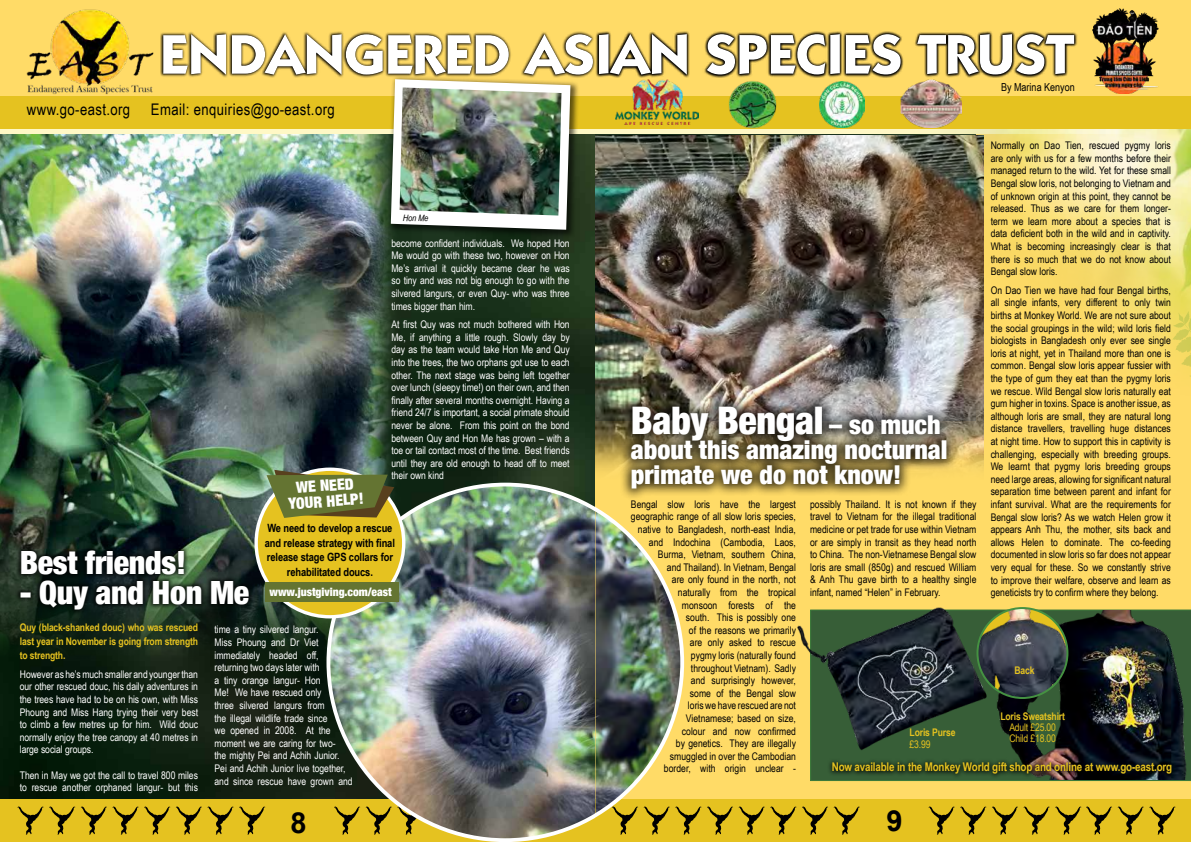
<style>
.page{position:relative;width:1191px;height:842px;background:#fff}
.page>*{position:absolute;margin:0;border:0;box-sizing:border-box;transform-origin:0 0}
.t1{font:700 56.2px "Itc Kabel";color:#fff}
.t2{font:900 condensed 38px "Helvetica Neue";letter-spacing:-.01em;color:#fff}
.t3{font:900 condensed 32px "Helvetica Neue";letter-spacing:-.01em;color:#fff}
.t4{font:700 29px "Arial";color:#000}
.t5{font:900 condensed 26px/25px "Helvetica Neue";color:#fff}
.t6{font:16px "Arial Narrow";letter-spacing:.025em;color:#000}
.t7{font:900 condensed 15.6px/15.6px "Helvetica Neue";color:#fff;text-align:center}
.t8{font:700 12px "Arial Narrow";letter-spacing:-.015em;color:#e5c220}
.t9{font:900 condensed 11.5px "Helvetica Neue";color:#fff}
.t10{font:700 11.4px/14.6px "Arial Narrow";letter-spacing:-.01em;color:#000;text-align:center}
.t11{font:11px "Arial Narrow";color:#000}
.t12{font:10.5px/12.6px "Arial Narrow";color:#000;text-align:justify}
.t13{font:10.5px/12.6px "Arial Narrow";letter-spacing:-.005em;color:#fff;text-align:justify}
.t14{font:700 10.5px/14px "Arial Narrow";letter-spacing:-.015em;color:#e5c220;text-align:justify}
.t15{font:10.5px/11px "Arial Narrow";letter-spacing:-.015em;color:#e5c220}
.t16{font:italic 9px "Arial Narrow";color:#000}
.s1{font-size:26px}
</style>
<div class="page">
<img style="left:0;top:135px;width:595px;height:664px">
<div style="left:0;top:0;width:595px;height:129px;background:#ffdb67"></div>
<div style="left:0;top:799px;width:595px;height:43px;background:#e5c220"></div>
<svg style="left:176px;top:806px;width:89px;height:28px"></svg>
<svg style="left:81px;top:806px;width:89px;height:28px"></svg>
<svg style="left:18px;top:806px;width:57px;height:28px"></svg>
<div style="left:0;top:97px;width:595px;height:32px;background:#e5c220"></div>
<img style="left:26px;top:9px;width:127px;height:86px">
<img style="left:0;top:135px;width:400px;height:524px">
<div style="left:15px;top:545px;width:240px;height:70px;background:#000;opacity:.75"></div>
<div style="left:387px;top:75px;width:192px;height:163px;background:#000;opacity:.59"></div>
<svg style="left:391px;top:88px;width:179px;height:142px"></svg>
<img style="left:399px;top:88px;width:162px;height:128px">
<img style="left:326px;top:483px;width:269px;height:359px">
<div style="left:256px;top:469px;width:148px;height:148px;background:#e5c220;border-radius:50%"></div>
<div style="left:254px;top:467px;width:151px;height:151px;border:3px solid #fff;border-radius:50%"></div>
<svg style="left:266px;top:470px;width:128px;height:48px"></svg>
<div style="left:265px;top:583px;width:133px;height:19px;background:#647432"></div>
<svg style="left:150px;top:9px;width:445px;height:79px"></svg>
<div style="left:595px;top:135px;width:596px;height:666px;background:#ffdb67"></div>
<img style="left:876px;top:129px;width:315px;height:200px">
<div style="left:595px;top:0;width:596px;height:128px;background:#ffdb67"></div>
<div style="left:595px;top:97px;width:596px;height:32px;background:#e5c220"></div>
<svg style="left:1172px;top:311px;width:19px;height:66px"></svg>
<img style="left:727px;top:88px;width:51px;height:43px">
<img style="left:616px;top:88px;width:82px;height:37px">
<img style="left:1107px;top:10px;width:52px;height:84px">
<div style="left:595px;top:799px;width:596px;height:43px;background:#e5c220"></div>
<svg style="left:992px;top:806px;width:57px;height:28px"></svg>
<svg style="left:960px;top:806px;width:26px;height:28px"></svg>
<svg style="left:928px;top:806px;width:26px;height:28px"></svg>
<svg style="left:802px;top:806px;width:58px;height:28px"></svg>
<svg style="left:707px;top:806px;width:89px;height:28px"></svg>
<svg style="left:595px;top:8px;width:536px;height:80px"></svg>
<img style="left:900px;top:80px;width:62px;height:48px">
<svg style="left:1149px;top:806px;width:26px;height:28px"></svg>
<svg style="left:1055px;top:806px;width:88px;height:28px"></svg>
<img style="left:819px;top:82px;width:46px;height:45px">
<img style="left:595px;top:135px;width:389px;height:336px">
<div style="left:619px;top:395px;width:339px;height:106px;background:#000;opacity:.75"></div>
<svg style="left:810px;top:609px;width:381px;height:172px"></svg>
<img style="left:797px;top:607px;width:196px;height:145px">
<img style="left:988px;top:611px;width:203px;height:168px">
<img style="left:977px;top:608px;width:90px;height:90px;border-radius:45px">
<div style="left:976px;top:607px;width:92px;height:92px;border:2px solid #459142;border-radius:50%"></div>
<div style="left:827px;top:757px;width:349px;height:22px;background:#000;opacity:.75"></div>
<img style="left:595px;top:482px;width:106px;height:353px">
<h1 class="t1" style="left:160px;top:20px;width:915px">ENDANGERED ASIAN SPECIES TRUST</h1>
<h3 class="t6" style="left:27px;top:98px;width:105px">www.go-east.org</h3>
<h3 class="t6" style="left:151px;top:98px;width:185px">Email: enquiries@go-east.org</h3>
<h3 class="t7" style="left:287px;top:479px;width:77px;rotate:-4deg">WE NEED<br>YOUR HELP!</h3>
<p class="t16" style="left:403px;top:211px;width:27px;rotate:3deg">Hon Me</p>
<p class="t13" style="left:391px;top:236px;width:180px">become confident individuals. We hoped Hon Me would go with these two, however on Hon Me’s arrival it quickly became clear he was so tiny and was not big enough to go with the silvered langurs, or even Quy- who was three times bigger than him.</p>
<p class="t13" style="left:391px;top:318px;width:180px">At first Quy was not much bothered with Hon Me, if anything a little rough. Slowly day by day as the team would take Hon Me and Quy into the trees, the two orphans got use to each other. The next stage was being left together over lunch (sleepy time!) on their own, and then finally after several months overnight. Having a friend 24/7 is important, a social primate should never be alone. From this point on the bond between Quy and Hon Me has grown – with a toe or tail contact most of the time. Best friends until they are old enough to head off to meet their own kind</p>
<h3 class="t3" style="left:20px;top:536px;width:168px">Best friends!</h3>
<h3 class="t3" style="left:20px;top:566px;width:231px">- Quy and Hon Me</h3>
<p class="t10" style="left:265px;top:520px;width:132px">We need to develop a rescue and release strategy with final release stage GPS collars for rehabilitated doucs.</p>
<p class="t9" style="left:269px;top:582px;width:124px">www.justgiving.com/east</p>
<p class="t14" style="left:20px;top:619px;width:180px">Quy (black-shanked douc) who was rescued last year in November is going from strength to strength.</p>
<p class="t13" style="left:20px;top:667px;width:180px">However as he’s much smaller and younger than our other rescued douc, his daily adventures in the trees have had to be on his own, with Miss Phoung and Miss Hang trying their very best to climb a few metres up for him. Wild douc normally enjoy the tree canopy at 40 metres in large social groups.</p>
<p class="t13" style="left:20px;top:768px;width:180px">Then in May we got the call to travel 800 miles to rescue another orphaned langur- but this</p>
<p class="t13" style="left:214px;top:623px;width:139px;text-align:left">time a tiny silvered langur.<br>Miss Phoung and Dr Viet immediately headed off, returning two days later with<br>a tiny orange langur- Hon<br>Me! We have rescued only<br>three silvered langurs from<br>the illegal wildlife trade since<br>we opened in 2008. At the moment we are caring for two-<br>the mighty Pei and Achih Junior.<br>Pei and Achih Junior live together, and since rescue have grown and</p>
<h3 class="t4" style="left:290px;top:804px;width:18px">8</h3>
<p class="t11" style="left:1001px;top:79px;width:75px">By Marina Kenyon</p>
<p class="t12" style="left:990px;top:139px;width:182px">Normally on Dao Tien, rescued pygmy loris are only with us for a few months before their managed return to the wild. Yet for these small Bengal slow loris, not belonging to Vietnam and of unknown origin at this point, they cannot be released. Thus as we care for them longer&shy;term we learn more about a species that is data deficient both in the wild and in captivity.<br>What is becoming increasingly clear is that there is so much that we do not know about Bengal slow loris.</p>
<p class="t12" style="left:990px;top:283px;width:182px">On Dao Tien we have had four Bengal births, all single infants, very different to only twin births at Monkey World. We are not sure about the social groupings in the wild; wild loris field biologists in Bangladesh only ever see single loris at night, yet in Thailand more than one is common. Bengal slow loris appear fussier with the type of gum they eat than the pygmy loris we rescue. Wild Bengal slow loris naturally eat gum higher in toxins. Space is another issue, as although loris are small, they are natural long distance travellers, travelling huge distances at night time. How to support this in captivity is challenging, especially with breeding groups.<br>We learnt that pygmy loris breeding groups need large areas, allowing for significant natural separation time between parent and infant for infant survival. What are the requirements for Bengal slow loris? As we watch Helen grow it appears Anh Thu, the mother, sits back and allows Helen to dominate. The co-feeding documented in slow loris so far does not appear very equal for these. So we constantly strive to improve their welfare, observe and learn as geneticists try to confirm where they belong.</p>
<h2 class="t2" style="left:631px;top:390px;width:311px">Baby Bengal <span class="s1">– so much</span></h2>
<h3 class="t5" style="left:631px;top:436px;width:318px">about this amazing nocturnal primate we do not know!</h3>
<p class="t12" style="left:810px;top:497px;width:168px">possibly Thailand. It is not known if they travel to Vietnam for the illegal traditional medicine or pet trade for use within Vietnam or are simply in transit as they head north to China. The non-Vietnamese Bengal slow loris are small (850g) and rescued William &amp; Anh Thu gave birth to a healthy single infant, named “Helen” in February.</p>
<p class="t12" style="left:631px;top:497px;width:167px;text-align:right">Bengal slow loris have the largest geographic range of all slow loris species, native to Bangladesh, north-east India, and Indochina (Cambodia, Laos,<br>Burma, Vietnam, southern China,<br>and Thailand). In Vietnam, Bengal<br>are only found in the north, not<br>naturally from the tropical<br>monsoon forests of the<br>south. This is possibly one<br>of the reasons we primarily<br>are only asked to rescue<br>pygmy loris (naturally found<br>throughout Vietnam). Sadly<br>and surprisingly however,<br>some of the Bengal slow<br>loris we have rescued are not<br>Vietnamese; based on size,<br>colour and now confirmed<br>by genetics. They are illegally<br>smuggled in over the Cambodian<br>border, with origin unclear -</p>
<p class="t14" style="left:1014px;top:662px;width:22px">Back</p>
<p class="t14" style="left:1000px;top:709px;width:66px">Loris Sweatshirt</p>
<p class="t15" style="left:1009px;top:721px;width:48px">Adult £25.00<br>Child £18.00</p>
<p class="t14" style="left:909px;top:724px;width:47px">Loris Purse</p>
<p class="t15" style="left:909px;top:738px;width:22px">£3.99</p>
<p class="t8" style="left:831px;top:758px;width:342px">Now available in the Monkey World gift shop and online at www.go-east.org</p>
<h3 class="t4" style="left:886px;top:802px;width:18px">9</h3>
</div>
